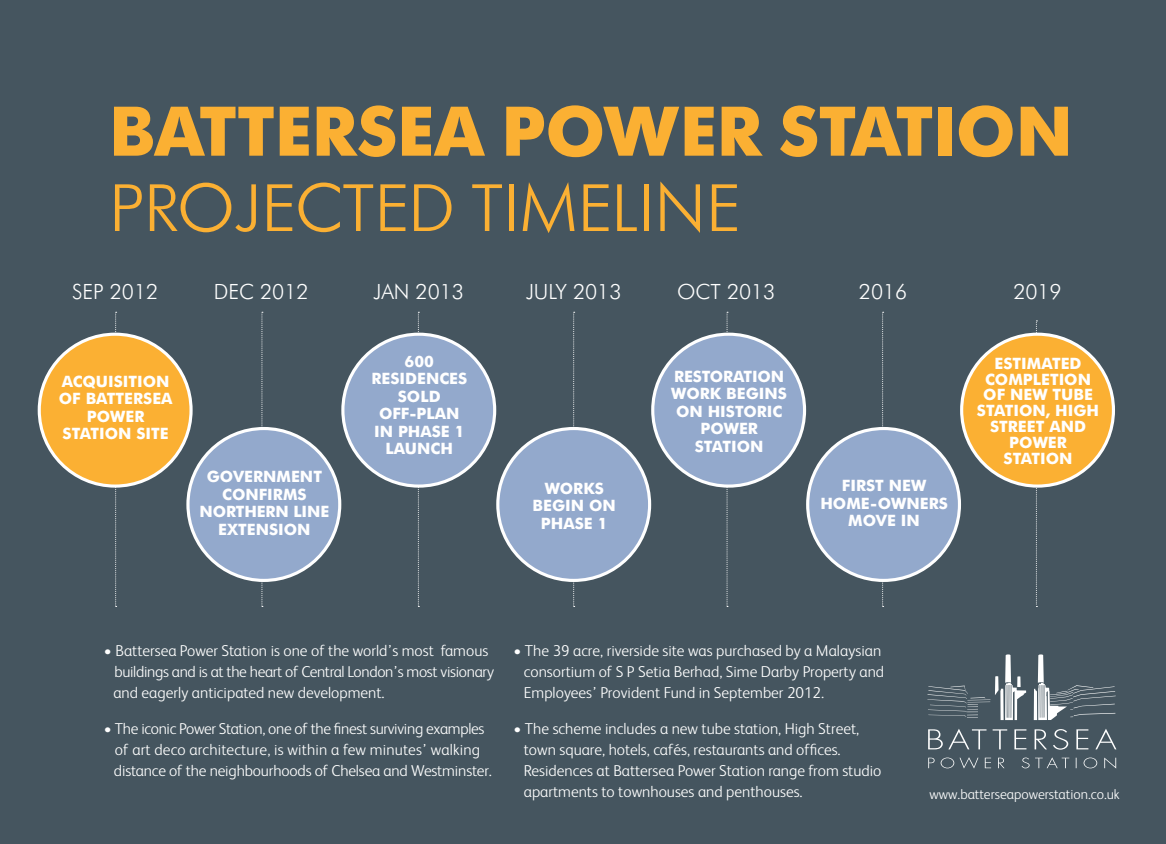
<style>
.page{position:relative;width:1166px;height:844px;background:#fff}
.page>*{position:absolute;margin:0;border:0;box-sizing:border-box;transform-origin:0 0}
.t1{font:700 73.5px "Futura SB";color:#fbb033}
.t2{font:300 70px "Futura SB";color:#fbb033}
.t3{font:300 21px "Futura BT";color:#fff}
.t4{font:300 15.75px/21px "FS Albert";color:#fff}
.t5{font:700 15.75px/17.5px "Futura BT";color:#fff;text-align:center}
.t6{font:300 14px "FS Albert";color:#fff}
</style>
<div class="page">
<div style="left:0;top:0;width:1166px;height:843px;background:#45555f"></div>
<svg style="left:115px;top:312px;width:2px;height:295px"></svg>
<svg style="left:261px;top:312px;width:2px;height:295px"></svg>
<svg style="left:418px;top:312px;width:1px;height:295px"></svg>
<svg style="left:573px;top:312px;width:2px;height:295px"></svg>
<svg style="left:726px;top:312px;width:2px;height:295px"></svg>
<svg style="left:882px;top:312px;width:1px;height:295px"></svg>
<svg style="left:1036px;top:320px;width:1px;height:287px"></svg>
<svg style="left:928px;top:729px;width:188px;height:39px"></svg>
<svg style="left:1034px;top:654px;width:82px;height:65px"></svg>
<svg style="left:927px;top:654px;width:99px;height:65px"></svg>
<div style="left:39px;top:334px;width:152px;height:152px;background:#fbb033;border-radius:50%"></div>
<div style="left:38px;top:332px;width:155px;height:155px;border:3px solid #fff;border-radius:50%"></div>
<div style="left:188px;top:428px;width:152px;height:152px;background:#93a9cc;border-radius:50%"></div>
<div style="left:186px;top:427px;width:155px;height:155px;border:3px solid #fff;border-radius:50%"></div>
<div style="left:343px;top:334px;width:152px;height:152px;background:#93a9cc;border-radius:50%"></div>
<div style="left:341px;top:332px;width:155px;height:155px;border:3px solid #fff;border-radius:50%"></div>
<div style="left:498px;top:428px;width:151px;height:152px;background:#93a9cc;border-radius:50%"></div>
<div style="left:496px;top:427px;width:155px;height:155px;border:3px solid #fff;border-radius:50%"></div>
<div style="left:653px;top:334px;width:151px;height:152px;background:#93a9cc;border-radius:50%"></div>
<div style="left:651px;top:332px;width:155px;height:155px;border:3px solid #fff;border-radius:50%"></div>
<div style="left:808px;top:428px;width:151px;height:152px;background:#93a9cc;border-radius:50%"></div>
<div style="left:806px;top:427px;width:155px;height:155px;border:3px solid #fff;border-radius:50%"></div>
<div style="left:961px;top:334px;width:152px;height:152px;background:#fbb033;border-radius:50%"></div>
<div style="left:960px;top:332px;width:155px;height:155px;border:3px solid #fff;border-radius:50%"></div>
<p class="t1" style="left:109px;top:90px;width:965px">BATTERSEA POWER STATION</p>
<p class="t2" style="left:109px;top:171px;width:632px">PROJECTED TIMELINE</p>
<p class="t3" style="left:72px;top:279px;width:88px">SEP 2012</p>
<p class="t3" style="left:214px;top:279px;width:96px">DEC 2012</p>
<p class="t3" style="left:373px;top:279px;width:92px">JAN 2013</p>
<p class="t3" style="left:526px;top:279px;width:97px">JULY 2013</p>
<p class="t3" style="left:677px;top:279px;width:100px">OCT 2013</p>
<p class="t3" style="left:859px;top:279px;width:50px">2016</p>
<p class="t3" style="left:1013px;top:279px;width:50px">2019</p>
<p class="t5" style="left:62px;top:372px;width:109px">ACQUISITION</p>
<p class="t5" style="left:59px;top:390px;width:115px">OF BATTERSEA</p>
<p class="t5" style="left:87px;top:407px;width:59px">POWER</p>
<p class="t5" style="left:63px;top:425px;width:108px">STATION SITE</p>
<p class="t5" style="left:200px;top:468px;width:131px">GOVERNMENT<br>CONFIRMS<br>NORTHERN LINE<br>EXTENSION</p>
<p class="t5" style="left:371px;top:352px;width:97px">600<br>RESIDENCES<br>SOLD<br>OFF-PLAN<br>IN PHASE 1<br>LAUNCH</p>
<p class="t5" style="left:532px;top:479px;width:85px">WORKS<br>BEGIN ON</p>
<p class="t5" style="left:541px;top:514px;width:68px">PHASE 1</p>
<p class="t5" style="left:674px;top:367px;width:112px">RESTORATION</p>
<p class="t5" style="left:671px;top:384px;width:117px">WORK BEGINS</p>
<p class="t5" style="left:676px;top:402px;width:108px">ON HISTORIC</p>
<p class="t5" style="left:700px;top:419px;width:59px">POWER</p>
<p class="t5" style="left:695px;top:437px;width:70px">STATION</p>
<p class="t5" style="left:842px;top:476px;width:86px">FIRST NEW</p>
<p class="t5" style="left:820px;top:494px;width:129px">HOME-OWNERS</p>
<p class="t5" style="left:848px;top:511px;width:73px">MOVE IN</p>
<p class="t5" style="left:994px;top:354px;width:89px">ESTIMATED</p>
<p class="t5" style="left:985px;top:370px;width:108px">COMPLETION</p>
<p class="t5" style="left:983px;top:386px;width:111px">OF NEW TUBE</p>
<p class="t5" style="left:977px;top:401px;width:124px">STATION, HIGH</p>
<p class="t5" style="left:990px;top:417px;width:97px">STREET AND</p>
<p class="t5" style="left:1009px;top:433px;width:59px">POWER</p>
<p class="t5" style="left:1003px;top:449px;width:70px">STATION</p>
<p class="t4" style="left:113px;top:640px;width:382px;text-indent:-9px">• Battersea Power Station is one of the world’s most famous buildings and is at the heart of Central London’s most visionary and eagerly anticipated new development.</p>
<p class="t4" style="left:114px;top:718px;width:379px;text-indent:-10px">• The iconic Power Station, one of the finest surviving examples of art deco architecture, is within a few minutes’ walking distance of the neighbourhoods of Chelsea and Westminster.</p>
<p class="t4" style="left:524px;top:640px;width:362px;text-indent:-10px">• The 39 acre, riverside site was purchased by a Malaysian consortium of S P Setia Berhad, Sime Darby Property and<br>Employees’ Provident Fund in September 2012.</p>
<p class="t4" style="left:524px;top:718px;width:359px;text-indent:-10px">• The scheme includes a new tube station, High Street, town square, hotels, cafés, restaurants and offices.<br>Residences at Battersea Power Station range from studio apartments to townhouses and penthouses.</p>
<p class="t6" style="left:929px;top:786px;width:192px">www.batterseapowerstation.co.uk</p>
</div>
